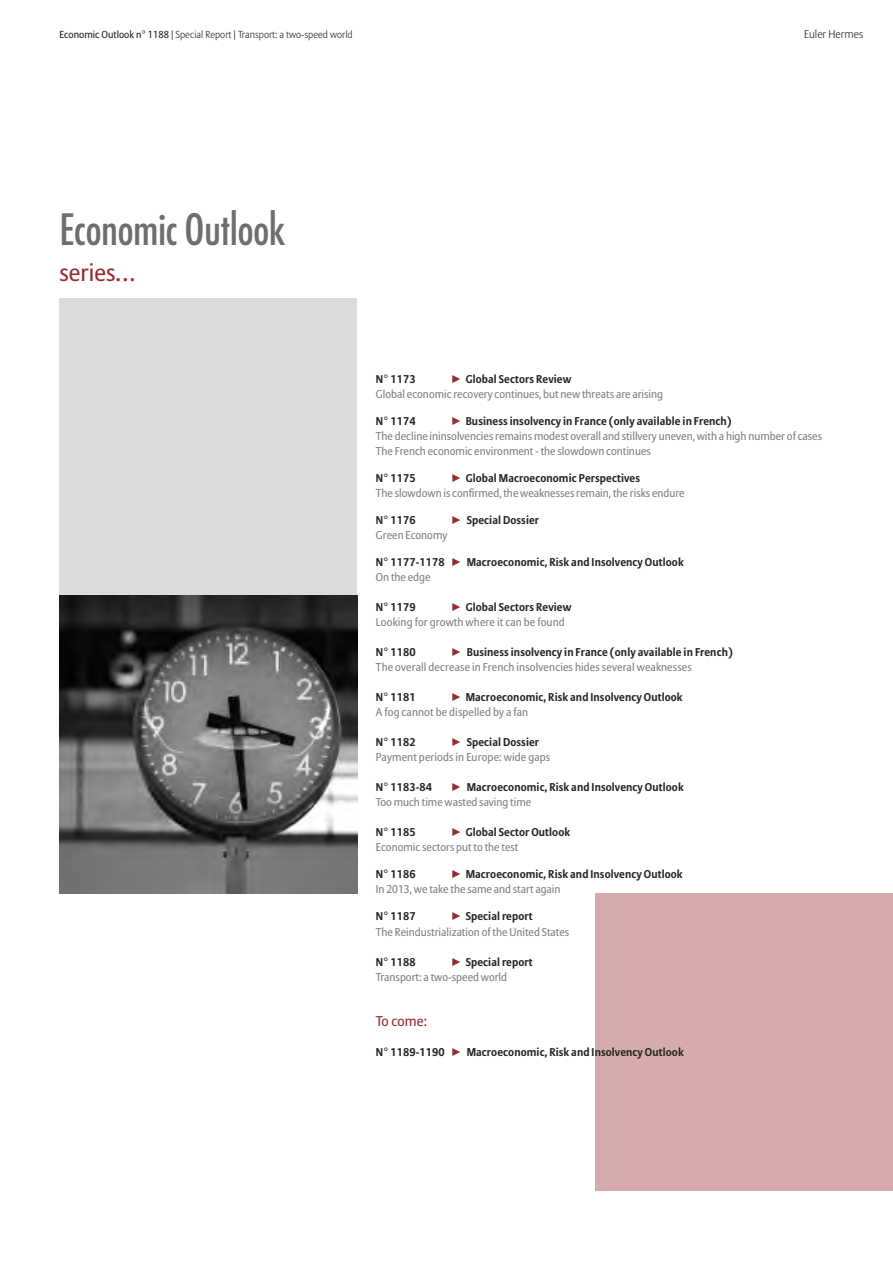
<style>
.page{position:relative;width:893px;height:1263px;background:#fff}
.page>*{position:absolute;margin:0;border:0;box-sizing:border-box;transform-origin:0 0}
.t1{font:condensed 42px "Futura Std";color:#6d6e71}
.t2{font:24px "Allianz Sans";color:#952e32}
.t3{font:14.1px "Allianz Sans";letter-spacing:.01em;color:#952e32}
.t4{font:11.25px/15px "Allianz Sans";color:#7f8184}
.t5{font:700 11.25px "Allianz Sans";letter-spacing:.01em;color:#272627}
.t6{font:300 11.25px "Allianz Sans";color:#272627}
.t7{font:300 10.2px "Allianz Sans";color:#272627}
.s1{font-weight:400}
</style>
<div class="page">
<div style="left:60px;top:298px;width:297px;height:297px;background:#dbdcdd"></div>
<img style="left:60px;top:595px;width:297px;height:298px">
<div style="left:595px;top:893px;width:298px;height:298px;background:#d5abad"></div>
<p class="t7" style="left:60px;top:30px;width:295px"><span class="s1">Economic Outlook n° 1188</span> | Special Report | Transport: a two-speed world</p>
<p class="t6" style="left:804px;top:30px;width:61px">Euler Hermes</p>
<h1 class="t1" style="left:60px;top:210px;width:228px">Economic Outlook</h1>
<h2 class="t2" style="left:60px;top:262px;width:77px">series…</h2>
<p class="t5" style="left:376px;top:375px;width:41px">N° 1173</p>
<p class="t5" style="left:466px;top:375px;width:107px">Global Sectors Review</p>
<p class="t4" style="left:376px;top:388px;width:289px">Global economic recovery continues, but new threats are arising</p>
<p class="t5" style="left:376px;top:417px;width:41px">N° 1174</p>
<p class="t5" style="left:466px;top:417px;width:268px">Business insolvency in France (only available in French)</p>
<p class="t4" style="left:376px;top:430px;width:448px">The decline ininsolvencies remains modest overall and stillvery uneven, with a high number of cases<br>The French economic environment - the slowdown continues</p>
<p class="t5" style="left:376px;top:474px;width:41px">N° 1175</p>
<p class="t5" style="left:466px;top:474px;width:176px">Global Macroeconomic Perspectives</p>
<p class="t4" style="left:376px;top:487px;width:310px">The slowdown is confirmed, the weaknesses remain, the risks endure</p>
<p class="t5" style="left:376px;top:516px;width:41px">N° 1176</p>
<p class="t5" style="left:467px;top:516px;width:74px">Special Dossier</p>
<p class="t4" style="left:376px;top:529px;width:73px">Green Economy</p>
<p class="t5" style="left:376px;top:558px;width:70px">N° 1177-1178</p>
<p class="t5" style="left:467px;top:558px;width:218px">Macroeconomic, Risk and Insolvency Outlook</p>
<p class="t4" style="left:376px;top:571px;width:56px">On the edge</p>
<p class="t5" style="left:376px;top:603px;width:41px">N° 1179</p>
<p class="t5" style="left:466px;top:603px;width:107px">Global Sectors Review</p>
<p class="t4" style="left:376px;top:616px;width:190px">Looking for growth where it can be found</p>
<p class="t5" style="left:376px;top:648px;width:41px">N° 1180</p>
<p class="t5" style="left:467px;top:648px;width:268px">Business insolvency in France (only available in French)</p>
<p class="t4" style="left:376px;top:661px;width:317px">The overall decrease in French insolvencies hides several weaknesses</p>
<p class="t5" style="left:376px;top:693px;width:41px">N° 1181</p>
<p class="t5" style="left:466px;top:693px;width:218px">Macroeconomic, Risk and Insolvency Outlook</p>
<p class="t4" style="left:376px;top:706px;width:154px">A fog cannot be dispelled by a fan</p>
<p class="t5" style="left:376px;top:738px;width:41px">N° 1182</p>
<p class="t5" style="left:467px;top:738px;width:74px">Special Dossier</p>
<p class="t4" style="left:376px;top:751px;width:176px">Payment periods in Europe: wide gaps</p>
<p class="t5" style="left:376px;top:783px;width:58px">N° 1183-84</p>
<p class="t5" style="left:467px;top:783px;width:218px">Macroeconomic, Risk and Insolvency Outlook</p>
<p class="t4" style="left:376px;top:796px;width:157px">Too much time wasted saving time</p>
<p class="t5" style="left:376px;top:828px;width:41px">N° 1185</p>
<p class="t5" style="left:466px;top:828px;width:106px">Global Sector Outlook</p>
<p class="t4" style="left:376px;top:841px;width:144px">Economic sectors put to the test</p>
<p class="t5" style="left:376px;top:870px;width:41px">N° 1186</p>
<p class="t5" style="left:466px;top:870px;width:218px">Macroeconomic, Risk and Insolvency Outlook</p>
<p class="t4" style="left:376px;top:883px;width:186px">In 2013, we take the same and start again</p>
<p class="t5" style="left:376px;top:912px;width:41px">N° 1187</p>
<p class="t5" style="left:466px;top:912px;width:69px">Special report</p>
<p class="t4" style="left:376px;top:925px;width:195px">The Reindustrialization of the United States</p>
<p class="t5" style="left:376px;top:957px;width:41px">N° 1188</p>
<p class="t5" style="left:466px;top:957px;width:69px">Special report</p>
<p class="t4" style="left:376px;top:970px;width:133px">Transport: a two-speed world</p>
<p class="t3" style="left:376px;top:1015px;width:53px">To come:</p>
<p class="t5" style="left:376px;top:1047px;width:70px">N° 1189-1190</p>
<p class="t5" style="left:467px;top:1047px;width:218px">Macroeconomic, Risk and Insolvency Outlook</p>
</div>
